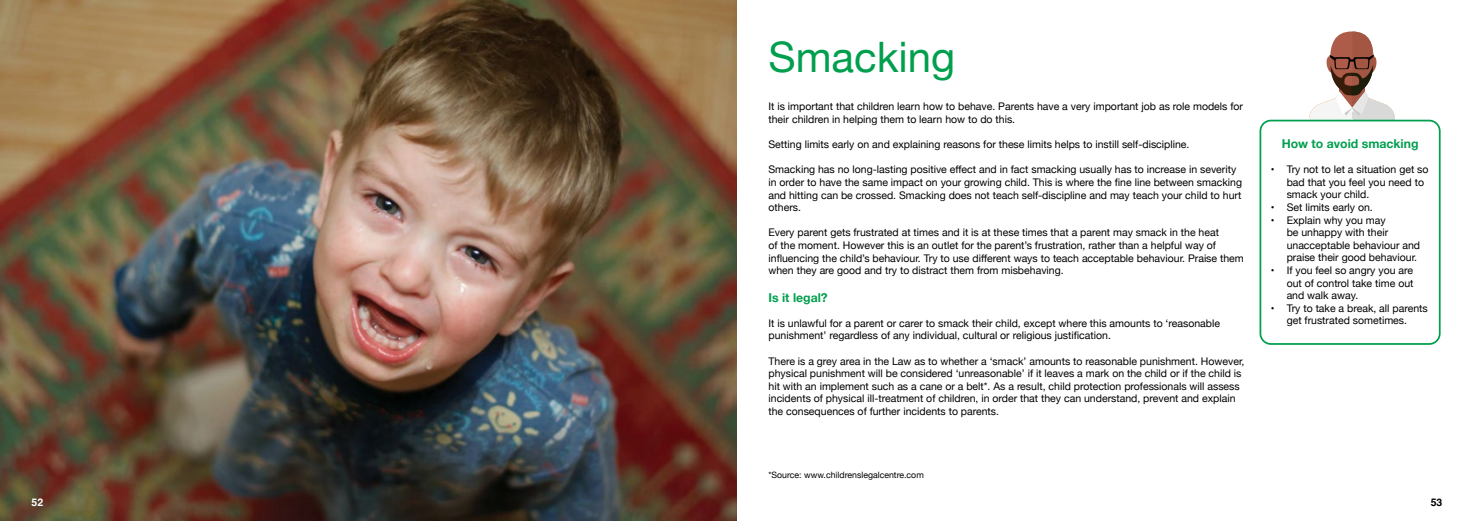
<style>
.page{position:relative;width:1474px;height:521px;background:#fff}
.page>*{position:absolute;margin:0;border:0;box-sizing:border-box;transform-origin:0 0}
.t1{font:42px "Helvetica Neue";color:#009f4e}
.t2{font:700 12.25px "Helvetica Neue";color:#009f4e}
.t3{font:10.5px/12.6px "Helvetica Neue";color:#000}
.t4{font:700 10.5px "Helvetica";color:#fff}
.t5{font:700 10.5px "Helvetica";color:#000}
.t6{font:8.75px "Helvetica Neue";color:#000}
</style>
<div class="page">
<img style="left:0;top:0;width:737px;height:521px">
<svg style="left:1308px;top:32px;width:86px;height:88px"></svg>
<div style="left:1259px;top:120px;width:181px;height:225px;border:2px solid #009f4e;border-radius:10px"></div>
<h1 class="t1" style="left:768px;top:26px;width:188px">Smacking</h1>
<p class="t3" style="left:768px;top:101px;width:476px">It is important that children learn how to behave. Parents have a very important job as role models for their children in helping them to learn how to do this.</p>
<p class="t3" style="left:768px;top:139px;width:422px">Setting limits early on and explaining reasons for these limits helps to instill self-discipline.</p>
<p class="t3" style="left:768px;top:164px;width:475px">Smacking has no long-lasting positive effect and in fact smacking usually has to increase in severity in order to have the same impact on your growing child. This is where the fine line between smacking and hitting can be crossed. Smacking does not teach self-discipline and may teach your child to hurt others.</p>
<p class="t3" style="left:768px;top:227px;width:477px">Every parent gets frustrated at times and it is at these times that a parent may smack in the heat<br>of the moment. However this is an outlet for the parent’s frustration, rather than a helpful way of influencing the child’s behaviour. Try to use different ways to teach acceptable behaviour. Praise them when they are good and try to distract them from misbehaving.</p>
<p class="t2" style="left:768px;top:287px;width:61px">Is it legal?</p>
<p class="t3" style="left:768px;top:317px;width:453px">It is unlawful for a parent or carer to smack their child, except where this amounts to ‘reasonable punishment’ regardless of any individual, cultural or religious justification.</p>
<p class="t3" style="left:768px;top:355px;width:477px">There is a grey area in the Law as to whether a ‘smack’ amounts to reasonable punishment. However, physical punishment will be considered ‘unreasonable’ if it leaves a mark on the child or if the child is hit with an implement such as a cane or a belt*. As a result, child protection professionals will assess incidents of physical ill-treatment of children, in order that they can understand, prevent and explain the consequences of further incidents to parents.</p>
<p class="t6" style="left:768px;top:468px;width:157px">*Source: www.childrenslegalcentre.com</p>
<p class="t2" style="left:1281px;top:134px;width:138px">How to avoid smacking</p>
<p class="t3" style="left:1286px;top:164px;width:143px;text-indent:-16px">• Try not to let a situation get so bad that you feel you need to smack your child.</p>
<p class="t3" style="left:1270px;top:201px;width:103px">• Set limits early on.</p>
<p class="t3" style="left:1286px;top:214px;width:135px;text-indent:-16px">• Explain why you may<br>be unhappy with their unacceptable behaviour and praise their good behaviour.</p>
<p class="t3" style="left:1286px;top:264px;width:128px;text-align:justify;text-indent:-16px">• If you feel so angry you are out of control take time out and walk away.</p>
<p class="t3" style="left:1270px;top:302px;width:158px;text-align:center">• Try to take a break, all parents get frustrated sometimes.</p>
<p class="t4" style="left:32px;top:496px;width:13px">52</p>
<p class="t5" style="left:1430px;top:496px;width:13px">53</p>
</div>
